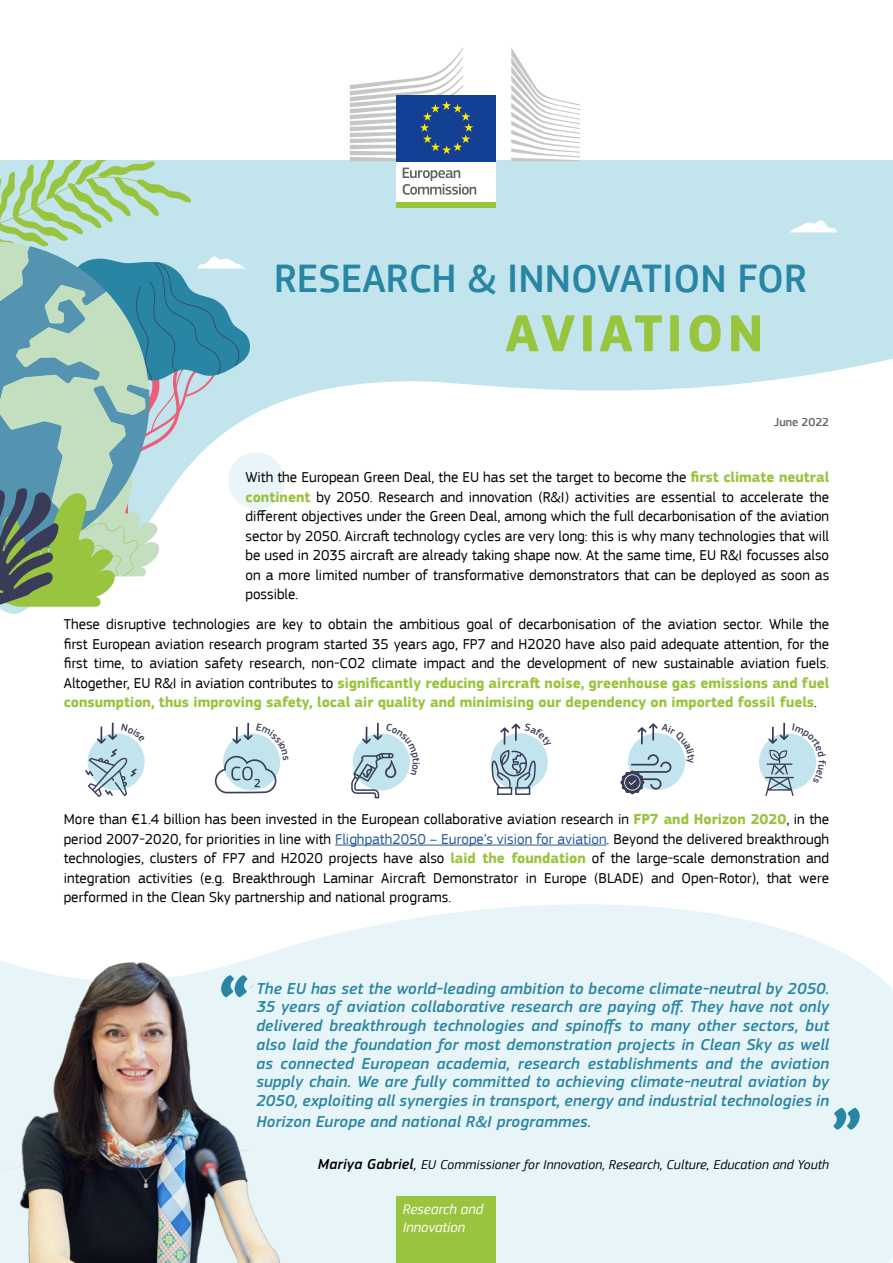
<style>
.page{position:relative;width:893px;height:1263px;background:#fff}
.page>*{position:absolute;margin:0;border:0;box-sizing:border-box;transform-origin:0 0}
.TT{font:700 54px "EC Square Sans Pro";letter-spacing:.07em;color:#99c43e}
.TT-2{font:500 40.65px "EC Square Sans Pro";color:#2985a4}
.text{font:italic 500 16.5px/18.8px "EC Square Sans Pro";letter-spacing:.01em;color:#2985a4;text-align:justify}
.text-2{font:15px/19.5px "EC Square Sans Pro";color:#000;text-align:justify}
.t1{font:italic 14.55px/18px "EC Square Sans Pro";color:#fff}
.text-3{font:italic 13.5px "EC Square Sans Pro";letter-spacing:.01em;color:#000}
.text-4{font:500 12px "EC Square Sans Pro";color:#636362}
.s1{font-weight:700;color:#99c43e}
.s2{color:#245a9c}
.s3{font-weight:500;font-size:15px}
.s4{font-size:15px}
</style>
<div class="page">
<svg style="left:4px;top:160px;width:889px;height:454px"></svg>
<svg style="left:0;top:160px;width:252px;height:451px;background:#a2c7bf"></svg>
<svg style="left:788px;top:220px;width:49px;height:12px"></svg>
<div style="left:759px;top:733px;width:57px;height:57px;background:#c2e4ed;border-radius:50%"></div>
<hr style="left:335px;top:845px;width:272px;height:1px;background:#245a9c">
<div style="left:228px;top:452px;width:57px;height:57px;background:#e9f5f8;border-radius:50%"></div>
<div style="left:278px;top:904px;width:615px;height:359px;background:#e8f5f8"></div>
<img style="left:0;top:950px;width:309px;height:313px">
<svg style="left:221px;top:975px;width:26px;height:22px"></svg>
<svg style="left:833px;top:1108px;width:27px;height:22px"></svg>
<div style="left:397px;top:159px;width:99px;height:45px;background:#fff"></div>
<svg style="left:403px;top:168px;width:73px;height:27px"></svg>
<div style="left:397px;top:202px;width:99px;height:6px;background:#99c43e"></div>
<svg style="left:511px;top:48px;width:69px;height:113px"></svg>
<div style="left:397px;top:95px;width:99px;height:66px;background:#134094"></div>
<svg style="left:350px;top:48px;width:123px;height:113px"></svg>
<div style="left:397px;top:1196px;width:99px;height:67px;background:#99c43e"></div>
<svg style="left:85px;top:722px;width:60px;height:75px"></svg>
<svg style="left:491px;top:723px;width:57px;height:72px"></svg>
<svg style="left:765px;top:723px;width:51px;height:73px"></svg>
<svg style="left:620px;top:723px;width:66px;height:72px"></svg>
<svg style="left:351px;top:723px;width:59px;height:75px"></svg>
<svg style="left:215px;top:723px;width:65px;height:70px"></svg>
<p class="TT-2" style="left:274px;top:255px;width:534px">RESEARCH &amp; INNOVATION FOR</p>
<p class="TT" style="left:505px;top:301px;width:260px">AVIATION</p>
<p class="text-4" style="left:774px;top:415px;width:57px">June 2022</p>
<p class="text-2" style="left:246px;top:468px;width:585px">With the European Green Deal, the EU has set the target to become the <span class="s1">first climate neutral continent</span> by 2050. Research and innovation (R&amp;I) activities are essential to accelerate the different objectives under the Green Deal, among which the full decarbonisation of the aviation sector by 2050. Aircraft technology cycles are very long: this is why many technologies that will be used in 2035 aircraft are already taking shape now. At the same time, EU R&amp;I focusses also on a more limited number of transformative demonstrators that can be deployed as soon as possible.</p>
<p class="text-2" style="left:64px;top:615px;width:767px">These disruptive technologies are key to obtain the ambitious goal of decarbonisation of the aviation sector. While the first European aviation research program started 35 years ago, FP7 and H2020 have also paid adequate attention, for the first time, to aviation safety research, non-CO2 climate impact and the development of new sustainable aviation fuels.<br>Altogether, EU R&amp;I in aviation contributes to <span class="s1">significantly reducing aircraft noise, greenhouse gas emissions and fuel consumption, thus improving safety, local air quality and minimising our dependency on imported fossil fuels</span>.</p>
<p class="text-2" style="left:64px;top:810px;width:767px">More than €1.4 billion has been invested in the European collaborative aviation research in <span class="s1">FP7 and Horizon 2020</span>, in the period 2007-2020, for priorities in line with <span class="s2">Flighpath2050 – Europe’s vision for aviation</span>. Beyond the delivered breakthrough technologies, clusters of FP7 and H2020 projects have also <span class="s1">laid the foundation</span> of the large-scale demonstration and integration activities (e.g. Breakthrough Laminar Aircraft Demonstrator in Europe (BLADE) and Open-Rotor), that were performed in the Clean Sky partnership and national programs.</p>
<p class="text" style="left:256px;top:979px;width:574px">The EU has set the world-leading ambition to become climate-neutral by 2050.<br>35 years of aviation collaborative research are paying off. They have not only delivered breakthrough technologies and spinoffs to many other sectors, but also laid the foundation for most demonstration projects in Clean Sky as well as connected European academia, research establishments and the aviation supply chain. We are fully committed to achieving climate-neutral aviation by 2050, exploiting all synergies in transport, energy and industrial technologies in</p>
<p class="text" style="left:256px;top:1113px;width:336px">Horizon Europe and national R&amp;I programmes.</p>
<p class="text-3" style="left:318px;top:1157px;width:513px"><span class="s3">Mariya Gabriel</span><span class="s4">,</span> EU Commissioner for Innovation, Research, Culture, Education and Youth</p>
<p class="t1" style="left:403px;top:1200px;width:82px">Research and<br>Innovation</p>
</div>
